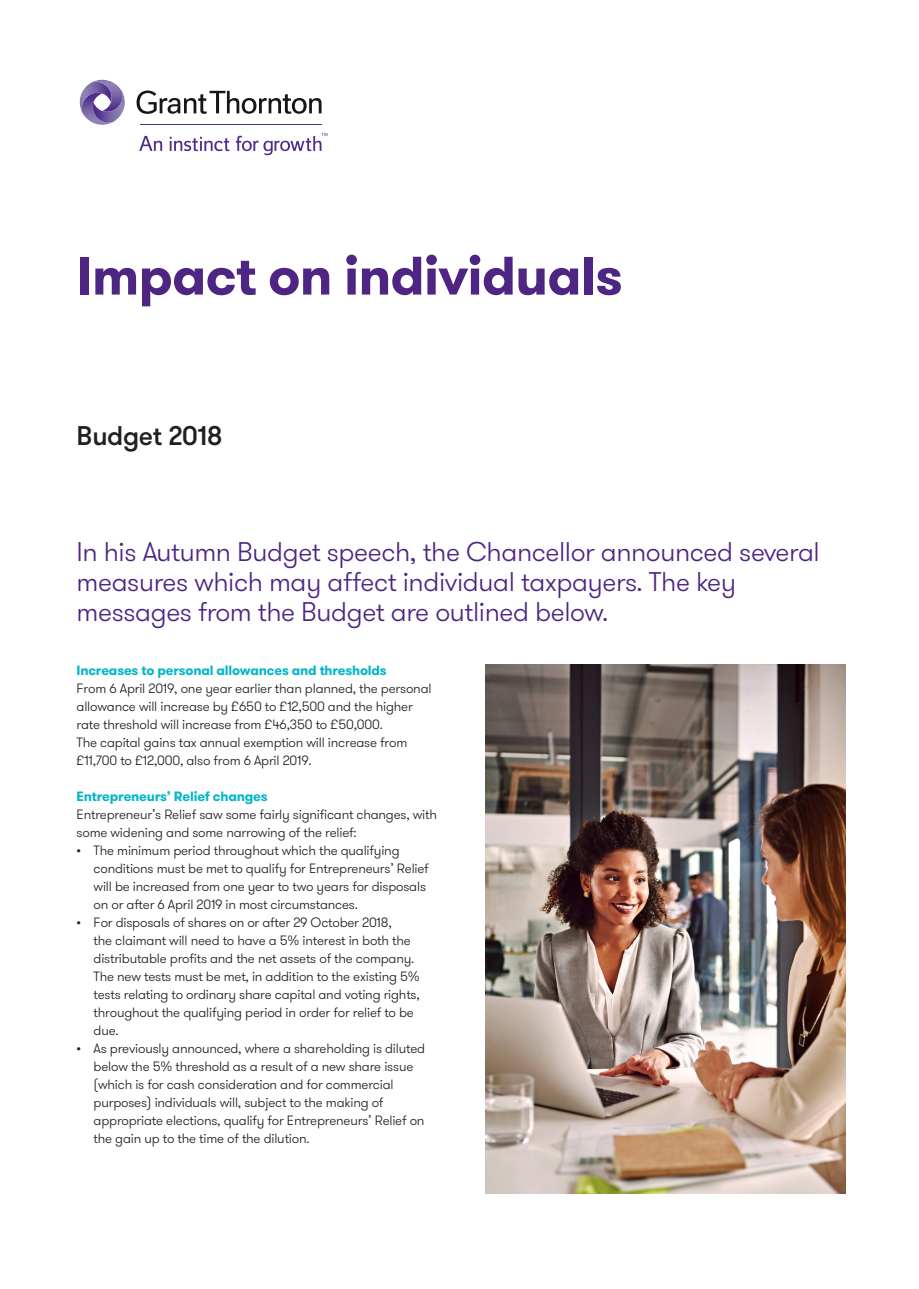
<style>
.page{position:relative;width:919px;height:1289px;background:#fff}
.page>*{position:absolute;margin:0;border:0;box-sizing:border-box;transform-origin:0 0}
._01_Headline_one_36p{font:700 54px "GT Walsheim Pro";letter-spacing:-.015em;color:#4e2582}
._03_Heading_three_Li{font:300 27px/30px "GT Walsheim Pro";letter-spacing:-.015em;color:#4e2582}
._02_Heading_two{font:500 27px "GT Walsheim Pro";letter-spacing:-.015em;color:#231f20}
._21_Body_text{font:300 13.5px/18px "GT Walsheim Pro";letter-spacing:-.015em;color:#231f20}
._21_Body_text-2{font:700 13.5px "GT Walsheim Pro";letter-spacing:-.015em;color:#00b6c8}
</style>
<div class="page">
<svg style="left:136px;top:90px;width:185px;height:24px"></svg>
<svg style="left:139px;top:136px;width:23px;height:15px"></svg>
<svg style="left:170px;top:137px;width:59px;height:14px"></svg>
<svg style="left:236px;top:133px;width:91px;height:22px"></svg>
<hr style="left:140px;top:124px;width:181px;height:1px;background:#4e2e8d">
<svg style="left:79px;top:79px;width:46px;height:46px"></svg>
<img style="left:486px;top:664px;width:359px;height:529px">
<p class="_01_Headline_one_36p" style="left:77px;top:240px;width:547px">Impact on individuals</p>
<p class="_02_Heading_two" style="left:77px;top:418px;width:148px">Budget 2018</p>
<p class="_03_Heading_three_Li" style="left:77px;top:537px;width:744px">In his Autumn Budget speech, the Chancellor announced several measures which may affect individual taxpayers. The key messages from the Budget are outlined below.</p>
<p class="_21_Body_text-2" style="left:77px;top:661px;width:312px">Increases to personal allowances and thresholds</p>
<p class="_21_Body_text" style="left:77px;top:679px;width:356px">From 6 April 2019, one year earlier than planned, the personal allowance will increase by £650 to £12,500 and the higher rate threshold will increase from £46,350 to £50,000.</p>
<p class="_21_Body_text" style="left:77px;top:733px;width:332px">The capital gains tax annual exemption will increase from £11,700 to £12,000, also from 6 April 2019.</p>
<p class="_21_Body_text-2" style="left:77px;top:787px;width:192px">Entrepreneurs’ Relief changes</p>
<p class="_21_Body_text" style="left:77px;top:805px;width:362px">Entrepreneur’s Relief saw some fairly significant changes, with some widening and some narrowing of the relief:</p>
<p class="_21_Body_text" style="left:94px;top:841px;width:337px;text-indent:-17px">• The minimum period throughout which the qualifying conditions must be met to qualify for Entrepreneurs’ Relief will be increased from one year to two years for disposals on or after 6 April 2019 in most circumstances.</p>
<p class="_21_Body_text" style="left:94px;top:913px;width:328px;text-indent:-17px">• For disposals of shares on or after 29 October 2018,<br>the claimant will need to have a 5% interest in both the distributable profits and the net assets of the company.<br>The new tests must be met, in addition to the existing 5% tests relating to ordinary share capital and voting rights, throughout the qualifying period in order for relief to be due.</p>
<p class="_21_Body_text" style="left:94px;top:1039px;width:333px;text-indent:-17px">• As previously announced, where a shareholding is diluted below the 5% threshold as a result of a new share issue (which is for cash consideration and for commercial purposes) individuals will, subject to the making of appropriate elections, qualify for Entrepreneurs’ Relief on the gain up to the time of the dilution.</p>
</div>
